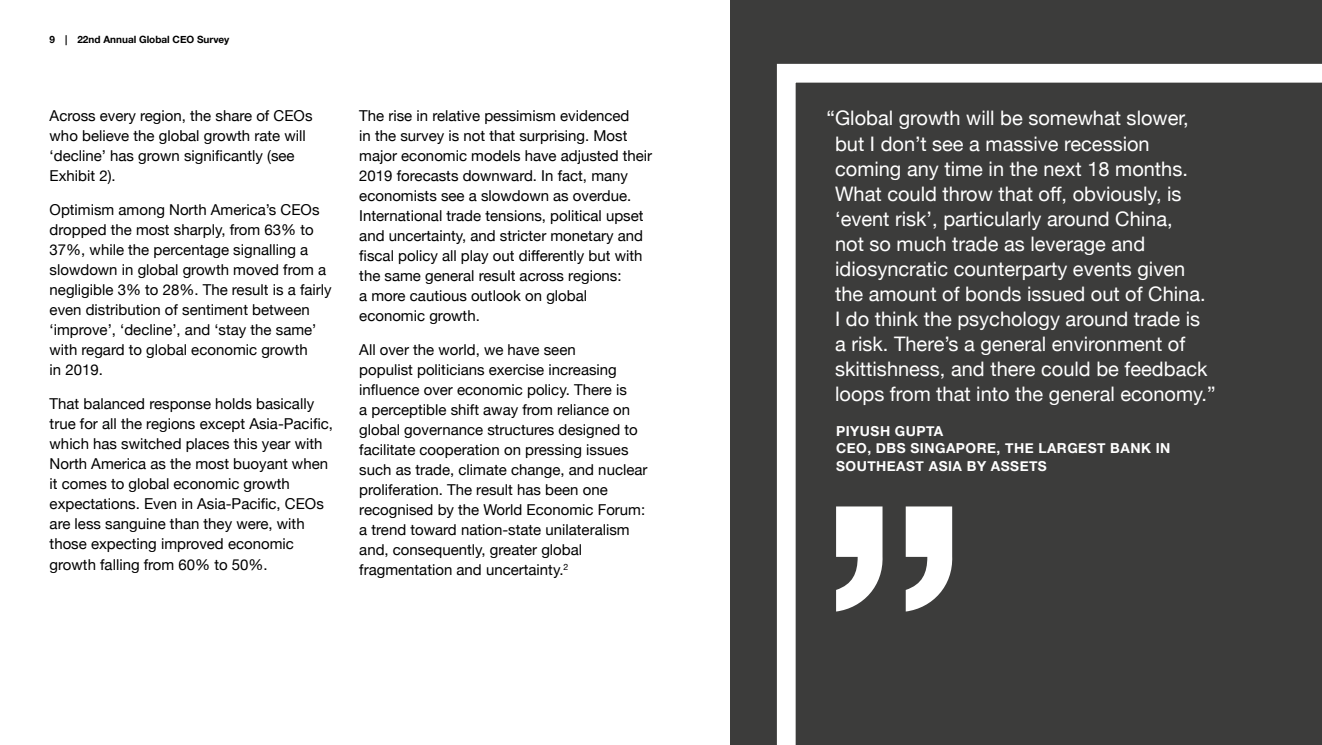
<style>
.page{position:relative;width:1322px;height:745px;background:#fff}
.page>*{position:absolute;margin:0;border:0;box-sizing:border-box;transform-origin:0 0}
.t1{font:20px/25px "Helvetica Neue";color:#fff}
.t2{font:15px/20px "Helvetica Neue";color:#000}
.t3{font:700 13.75px/17.5px "Helvetica Neue";letter-spacing:.035em;color:#fff}
.t4{font:700 10px "Helvetica Neue";color:#000}
</style>
<div class="page">
<div style="left:731px;top:0;width:591px;height:744px;background:#3c3c3b"></div>
<svg style="left:776px;top:63px;width:546px;height:681px"></svg>
<svg style="left:836px;top:506px;width:117px;height:105px"></svg>
<p class="t4" style="left:50px;top:31px;width:181px">9 | 22nd Annual Global CEO Survey</p>
<p class="t2" style="left:50px;top:106px;width:264px">Across every region, the share of CEOs who believe the global growth rate will ‘decline’ has grown significantly (see<br>Exhibit 2).</p>
<p class="t2" style="left:50px;top:200px;width:283px">Optimism among North America’s CEOs dropped the most sharply, from 63% to 37%, while the percentage signalling a slowdown in global growth moved from a negligible 3% to 28%. The result is a fairly even distribution of sentiment between ‘improve’, ‘decline’, and ‘stay the same’ with regard to global economic growth<br>in 2019.</p>
<p class="t2" style="left:50px;top:394px;width:285px">That balanced response holds basically true for all the regions except Asia-Pacific, which has switched places this year with North America as the most buoyant when it comes to global economic growth expectations. Even in Asia-Pacific, CEOs are less sanguine than they were, with those expecting improved economic growth falling from 60% to 50%.</p>
<p class="t2" style="left:359px;top:106px;width:294px">The rise in relative pessimism evidenced<br>in the survey is not that surprising. Most major economic models have adjusted their 2019 forecasts downward. In fact, many economists see a slowdown as overdue.<br>International trade tensions, political upset and uncertainty, and stricter monetary and fiscal policy all play out differently but with the same general result across regions:<br>a more cautious outlook on global economic growth.</p>
<p class="t2" style="left:359px;top:340px;width:290px">All over the world, we have seen<br>populist politicians exercise increasing influence over economic policy. There is<br>a perceptible shift away from reliance on global governance structures designed to facilitate cooperation on pressing issues such as trade, climate change, and nuclear proliferation. The result has been one recognised by the World Economic Forum: a trend toward nation-state unilateralism and, consequently, greater global fragmentation and uncertainty.<sup>2</sup></p>
<p class="t1" style="left:835px;top:107px;width:382px;text-indent:-9px">“Global growth will be somewhat slower, but I don’t see a massive recession coming any time in the next 18 months.<br>What could throw that off, obviously, is ‘event risk’, particularly around China,<br>not so much trade as leverage and idiosyncratic counterparty events given the amount of bonds issued out of China.<br>I do think the psychology around trade is a risk. There’s a general environment of skittishness, and there could be feedback loops from that into the general economy.”</p>
<p class="t3" style="left:836px;top:422px;width:336px">PIYUSH GUPTA<br>CEO, DBS SINGAPORE, THE LARGEST BANK IN<br>SOUTHEAST ASIA BY ASSETS</p>
</div>
